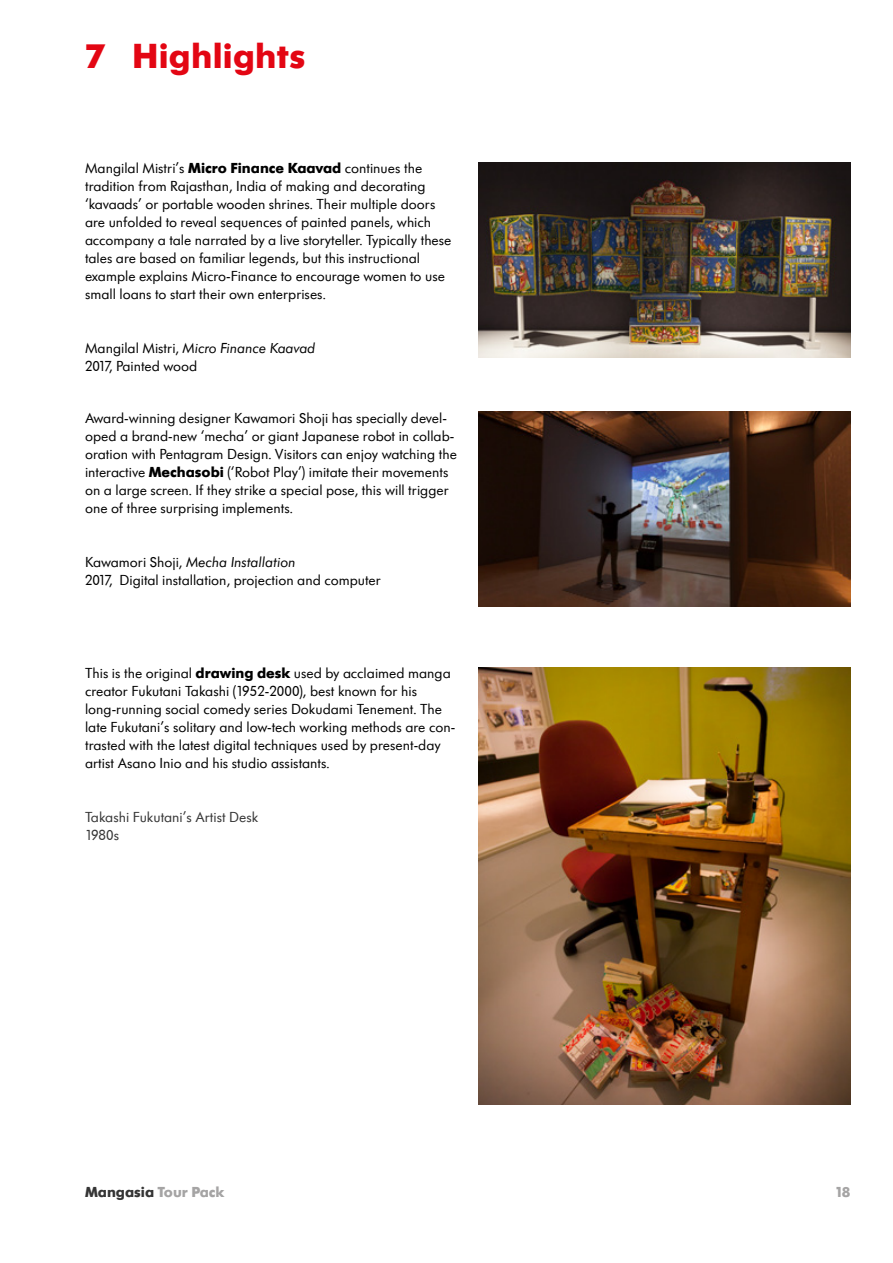
<style>
.page{position:relative;width:893px;height:1263px;background:#fff}
.page>*{position:absolute;margin:0;border:0;box-sizing:border-box;transform-origin:0 0}
.t1{font:700 36px "Futura SB";letter-spacing:.005em;color:#e30613}
.t2{font:15px/18px "Futura SB";color:#000}
.t3{font:15px/18px "Futura SB";color:#353535}
.t4{font:700 15px "Futura SB";color:#353535}
.t5{font:700 15px "Futura SB";color:#a5a4a4}
.s1{font-weight:700}
.s2{font-style:italic}
.s3{color:#a5a4a4}
</style>
<div class="page">
<img style="left:478px;top:163px;width:372px;height:195px">
<img style="left:478px;top:412px;width:372px;height:195px">
<img style="left:478px;top:667px;width:372px;height:437px">
<h1 class="t1" style="left:85px;top:36px;width:222px">7 Highlights</h1>
<p class="t2" style="left:85px;top:160px;width:368px">Mangilal Mistri’s <span class="s1">Micro Finance Kaavad</span> continues the tradition from Rajasthan, India of making and decorating ‘kavaads’ or portable wooden shrines. Their multiple doors are unfolded to reveal sequences of painted panels, which accompany a tale narrated by a live storyteller. Typically these tales are based on familiar legends, but this instructional example explains Micro-Finance to encourage women to use small loans to start their own enterprises.</p>
<p class="t2" style="left:85px;top:340px;width:231px">Mangilal Mistri, <span class="s2">Micro Finance Kaavad<br></span>2017, Painted wood</p>
<p class="t2" style="left:85px;top:409px;width:373px">Award-winning designer Kawamori Shoji has specially devel&shy;oped a brand-new ‘mecha’ or giant Japanese robot in collab&shy;oration with Pentagram Design. Visitors can enjoy watching the interactive <span class="s1">Mechasobi</span> (‘Robot Play’) imitate their movements on a large screen. If they strike a special pose, this will trigger one of three surprising implements.</p>
<p class="t2" style="left:85px;top:553px;width:297px">Kawamori Shoji, <span class="s2">Mecha Installation<br></span>2017, Digital installation, projection and computer</p>
<p class="t2" style="left:85px;top:664px;width:372px">This is the original <span class="s1">drawing desk</span> used by acclaimed manga creator Fukutani Takashi (1952-2000), best known for his long-running social comedy series Dokudami Tenement. The late Fukutani’s solitary and low-tech working methods are con&shy;trasted with the latest digital techniques used by present-day artist Asano Inio and his studio assistants.</p>
<p class="t3" style="left:85px;top:808px;width:175px">Takashi Fukutani’s Artist Desk<br>1980s</p>
<p class="t4" style="left:85px;top:1183px;width:141px">Mangasia <span class="s3">Tour Pack</span></p>
<p class="t5" style="left:835px;top:1183px;width:17px">18</p>
</div>
